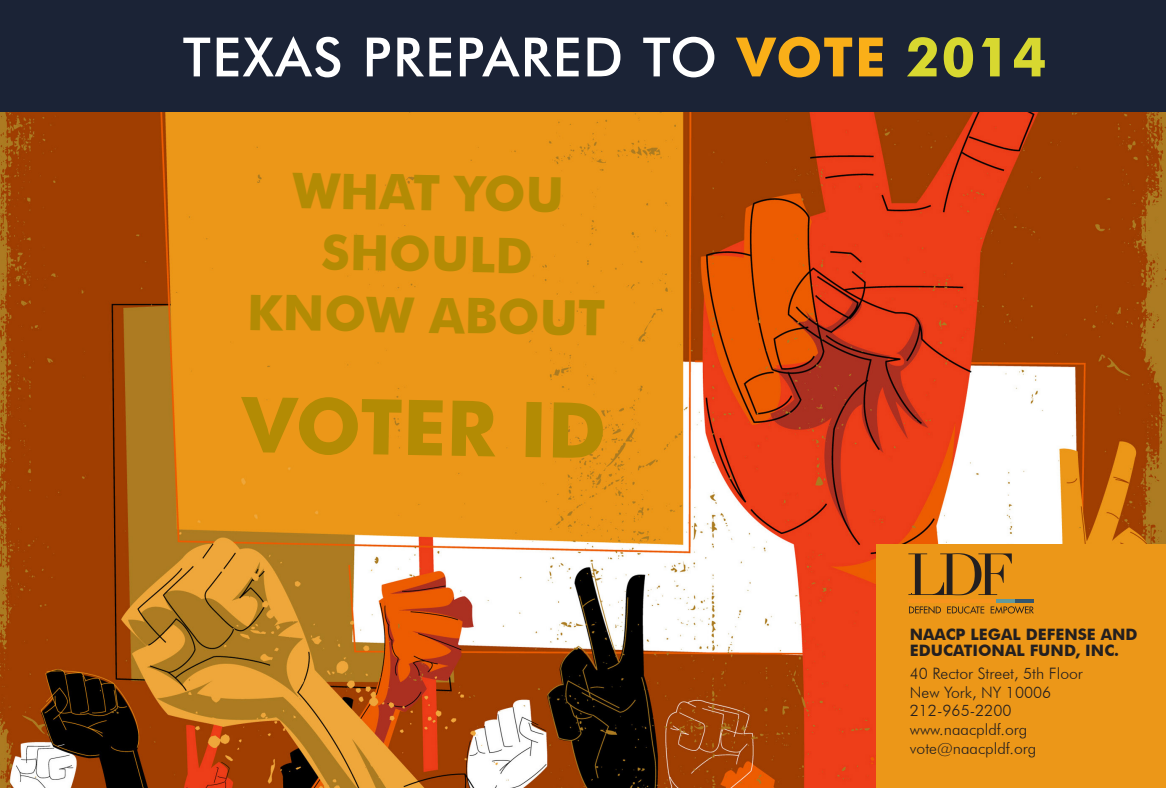
<style>
.page{position:relative;width:1166px;height:788px;background:#fff}
.page>*{position:absolute;margin:0;border:0;box-sizing:border-box;transform-origin:0 0}
.t1{font:700 77px "Futura BT";color:#b38b04}
.t2{font:500 54.25px "Futura BT";letter-spacing:.03em;color:#fff}
.t3{font:700 54.25px "Futura BT";color:#fff}
.t4{font:700 49px/61.2px "Futura BT";color:#b38b04;text-align:center}
.t5{font:300 15.75px "Futura BT";color:#231f20}
.t6{font:700 15.75px/15.8px "Futura BT";color:#231f20}
.s1{font-weight:700;color:#faaf18}
.s2{font-weight:700;color:#d8d830}
</style>
<div class="page">
<img style="left:0;top:112px;width:1166px;height:676px">
<div style="left:876px;top:544px;width:290px;height:244px;background:#ec9718"></div>
<div style="left:0;top:0;width:1166px;height:112px;background:#1b2336"></div>
<svg style="left:908px;top:553px;width:103px;height:42px"></svg>
<svg style="left:909px;top:606px;width:32px;height:7px"></svg>
<svg style="left:947px;top:606px;width:37px;height:7px"></svg>
<svg style="left:990px;top:606px;width:43px;height:7px"></svg>
<hr style="left:908px;top:598px;width:125px;height:4px;background:#f7931d">
<svg style="left:1015px;top:598px;width:18px;height:4px"></svg>
<svg style="left:996px;top:598px;width:19px;height:4px"></svg>
<p class="t2" style="left:183px;top:24px;width:865px">TEXAS PREPARED TO <span class="s1">VOTE</span> <span class="s2">2014</span></p>
<p class="t3" style="left:110px;top:31px;width:171px">TEXAS</p>
<p class="t4" style="left:250px;top:158px;width:359px;rotate:1deg">WHAT YOU<br>SHOULD<br>KNOW ABOUT</p>
<p class="t1" style="left:243px;top:378px;width:366px;rotate:1deg">VOTER ID</p>
<p class="t6" style="left:909px;top:626px;width:229px">NAACP LEGAL DEFENSE AND<br>EDUCATIONAL FUND, INC.</p>
<p class="t5" style="left:909px;top:663px;width:175px">40 Rector Street, 5th Floor</p>
<p class="t5" style="left:909px;top:682px;width:143px">New York, NY 10006</p>
<p class="t5" style="left:909px;top:701px;width:103px">212-965-2200</p>
<p class="t5" style="left:909px;top:720px;width:119px">www.naacpldf.org</p>
<p class="t5" style="left:909px;top:739px;width:128px">vote@naacpldf.org</p>
</div>
